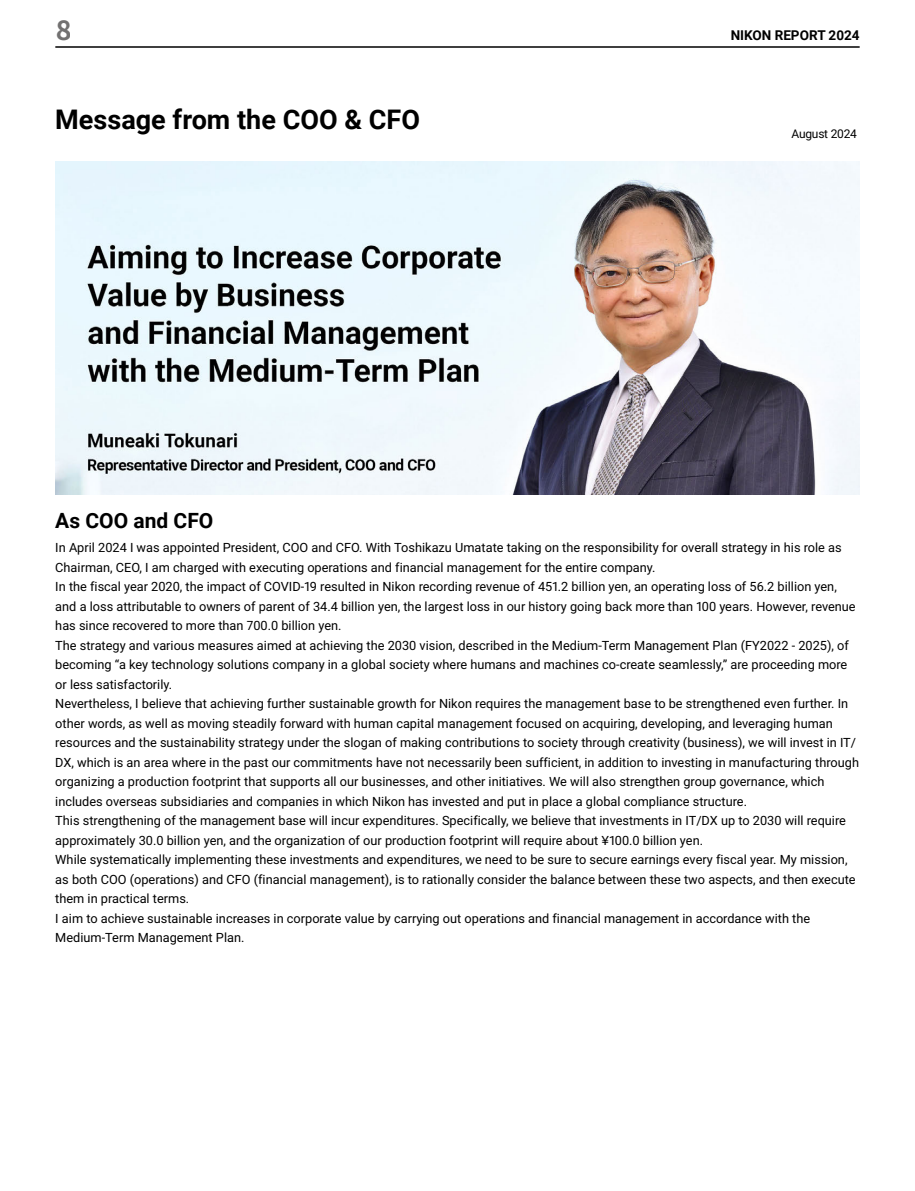
<style>
.page{position:relative;width:915px;height:1191px;background:#fff}
.page>*{position:absolute;margin:0;border:0;box-sizing:border-box;transform-origin:0 0}
.t1{font:700 27px "Roboto";color:#000}
.t2{font:700 27px "Noto Sans JP";color:#727171}
.t3{font:700 21px "Roboto";color:#000}
.t4{font:700 13.5px "Roboto";color:#000}
.t5{font:12.75px/19.5px "Roboto";color:#000}
.t6{font:12px "Roboto";letter-spacing:-.02em;color:#000}
</style>
<div class="page">
<img style="left:55px;top:161px;width:804px;height:333px">
<hr style="left:55px;top:46px;width:804px;height:2px;background:#000">
<h1 class="t2" style="left:55px;top:15px;width:17px">8</h1>
<p class="t4" style="left:730px;top:26px;width:130px">NIKON REPORT 2024</p>
<h1 class="t1" style="left:55px;top:101px;width:366px">Message from the COO &amp; CFO</h1>
<p class="t6" style="left:791px;top:125px;width:67px">August 2024</p>
<h2 class="t3" style="left:55px;top:506px;width:159px">As COO and CFO</h2>
<p class="t5" style="left:55px;top:537px;width:804px">In April 2024 I was appointed President, COO and CFO. With Toshikazu Umatate taking on the responsibility for overall strategy in his role as Chairman, CEO, I am charged with executing operations and financial management for the entire company.<br>In the fiscal year 2020, the impact of COVID-19 resulted in Nikon recording revenue of 451.2 billion yen, an operating loss of 56.2 billion yen, and a loss attributable to owners of parent of 34.4 billion yen, the largest loss in our history going back more than 100 years. However, revenue has since recovered to more than 700.0 billion yen.<br>The strategy and various measures aimed at achieving the 2030 vision, described in the Medium-Term Management Plan (FY2022 - 2025), of becoming “a key technology solutions company in a global society where humans and machines co-create seamlessly,” are proceeding more or less satisfactorily.<br>Nevertheless, I believe that achieving further sustainable growth for Nikon requires the management base to be strengthened even further. In other words, as well as moving steadily forward with human capital management focused on acquiring, developing, and leveraging human resources and the sustainability strategy under the slogan of making contributions to society through creativity (business), we will invest in IT/ DX, which is an area where in the past our commitments have not necessarily been sufficient, in addition to investing in manufacturing through organizing a production footprint that supports all our businesses, and other initiatives. We will also strengthen group governance, which includes overseas subsidiaries and companies in which Nikon has invested and put in place a global compliance structure.<br>This strengthening of the management base will incur expenditures. Specifically, we believe that investments in IT/DX up to 2030 will require approximately 30.0 billion yen, and the organization of our production footprint will require about ¥100.0 billion yen.<br>While systematically implementing these investments and expenditures, we need to be sure to secure earnings every fiscal year. My mission, as both COO (operations) and CFO (financial management), is to rationally consider the balance between these two aspects, and then execute them in practical terms.<br>I aim to achieve sustainable increases in corporate value by carrying out operations and financial management in accordance with the Medium-Term Management Plan.</p>
</div>
